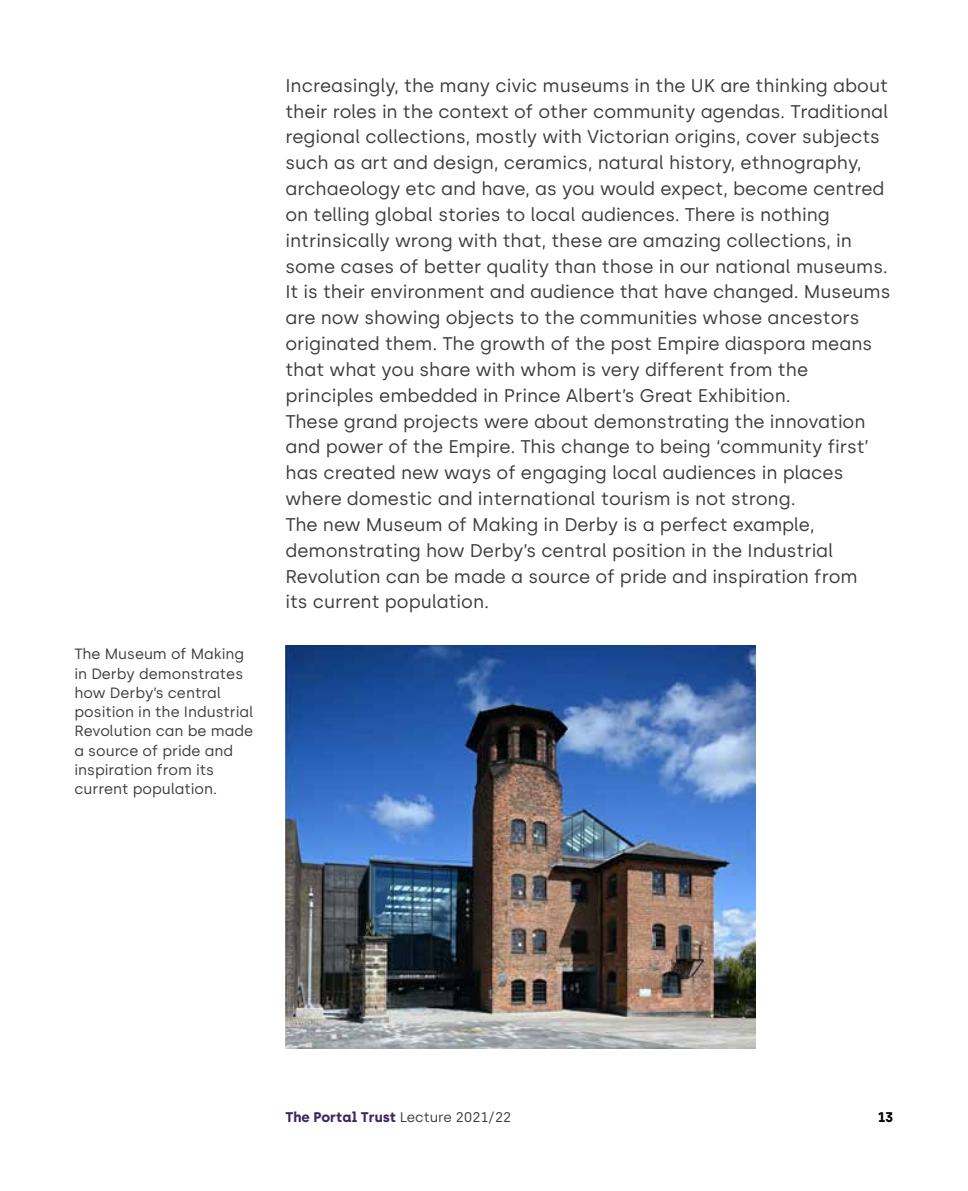
<style>
.page{position:relative;width:968px;height:1191px;background:#fff}
.page>*{position:absolute;margin:0;border:0;box-sizing:border-box;transform-origin:0 0}
.t1{font:18.38px/25.9px "Silka";color:#3c3c3b}
.t2{font:14.88px/19.2px "Silka";color:#3c3c3b}
.t3{font:700 14px "Archia";color:#3d2564}
.t4{font:700 14px "Archia";color:#000}
.s1{font-weight:400;color:#3c3c3b}
</style>
<div class="page">
<img style="left:285px;top:645px;width:470px;height:403px">
<p class="t2" style="left:74px;top:644px;width:181px">The Museum of Making in Derby demonstrates how Derby’s central position in the Industrial<br>Revolution can be made a source of pride and inspiration from its current population.</p>
<p class="t1" style="left:285px;top:72px;width:606px">Increasingly, the many civic museums in the UK are thinking about their roles in the context of other community agendas. Traditional regional collections, mostly with Victorian origins, cover subjects such as art and design, ceramics, natural history, ethnography, archaeology etc and have, as you would expect, become centred on telling global stories to local audiences. There is nothing intrinsically wrong with that, these are amazing collections, in some cases of better quality than those in our national museums.<br>It is their environment and audience that have changed. Museums are now showing objects to the communities whose ancestors originated them. The growth of the post Empire diaspora means that what you share with whom is very different from the principles embedded in Prince Albert’s Great Exhibition.<br>These grand projects were about demonstrating the innovation and power of the Empire. This change to being ‘community first’ has created new ways of engaging local audiences in places where domestic and international tourism is not strong.<br>The new Museum of Making in Derby is a perfect example, demonstrating how Derby’s central position in the Industrial Revolution can be made a source of pride and inspiration from<br>its current population.</p>
<p class="t3" style="left:285px;top:1108px;width:227px">The Portal Trust <span class="s1">Lecture 2021/22</span></p>
<p class="t4" style="left:878px;top:1108px;width:17px">13</p>
</div>
